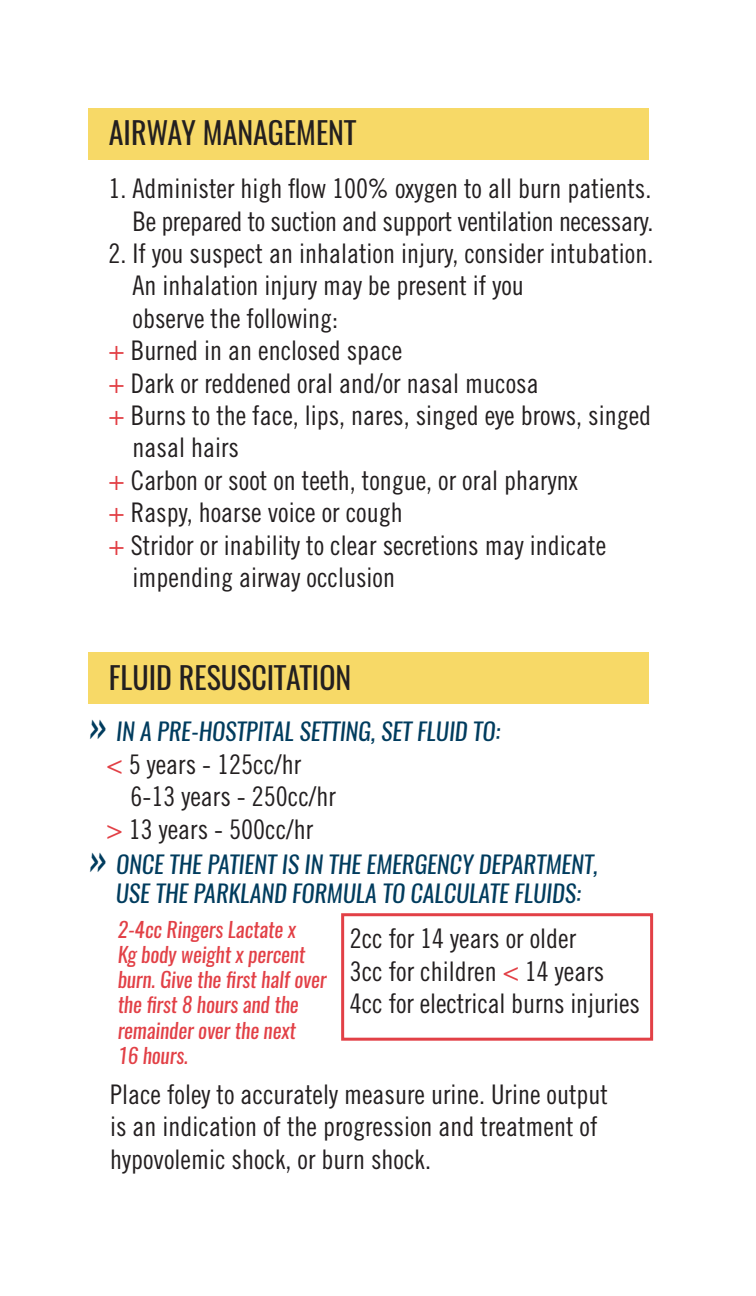
<style>
.page{position:relative;width:756px;height:1296px;background:#fff}
.page>*{position:absolute;margin:0;border:0;box-sizing:border-box;transform-origin:0 0}
.t1{font:30px "Oswald";color:#231f20}
.t2{font:27px/32.4px "Trade Gothic Cond Eighteen";color:#231f20}
.t3{font:italic 24px "Oswald";color:#003c5e}
.t4{font:italic 21px/25.2px "Oswald";letter-spacing:-.005em;color:#e24046}
.s1{color:#e24046}
.s2{font-size:39px}
</style>
<div class="page">
<div style="left:89px;top:108px;width:560px;height:51px;background:#f7d967"></div>
<div style="left:89px;top:652px;width:560px;height:52px;background:#f7d967"></div>
<div style="left:341px;top:913px;width:312px;height:128px;border:3px solid #e24046"></div>
<p class="t1" style="left:109px;top:112px;width:249px">AIRWAY MANAGEMENT</p>
<p class="t2" style="left:109px;top:172px;width:544px">1. Administer high flow 100% oxygen to all burn patients.</p>
<p class="t2" style="left:133px;top:204px;width:522px">Be prepared to suction and support ventilation necessary.</p>
<p class="t2" style="left:109px;top:237px;width:546px">2. If you suspect an inhalation injury, consider intubation.</p>
<p class="t2" style="left:133px;top:269px;width:393px">An inhalation injury may be present if you</p>
<p class="t2" style="left:133px;top:302px;width:207px">observe the following:</p>
<p class="t2" style="left:109px;top:334px;width:295px"><span class="s1">+</span> Burned in an enclosed space</p>
<p class="t2" style="left:109px;top:366px;width:432px"><span class="s1">+</span> Dark or reddened oral and/or nasal mucosa</p>
<p class="t2" style="left:109px;top:399px;width:544px"><span class="s1">+</span> Burns to the face, lips, nares, singed eye brows, singed</p>
<p class="t2" style="left:133px;top:431px;width:108px">nasal hairs</p>
<p class="t2" style="left:109px;top:464px;width:471px"><span class="s1">+</span> Carbon or soot on teeth, tongue, or oral pharynx</p>
<p class="t2" style="left:109px;top:496px;width:296px"><span class="s1">+</span> Raspy, hoarse voice or cough</p>
<p class="t2" style="left:109px;top:528px;width:499px"><span class="s1">+</span> Stridor or inability to clear secretions may indicate</p>
<p class="t2" style="left:133px;top:561px;width:264px">impending airway occlusion</p>
<p class="t1" style="left:109px;top:657px;width:244px">FLUID RESUSCITATION</p>
<p class="t3" style="left:89px;top:715px;width:413px"><span class="s2">»</span> IN A PRE-HOSTPITAL SETTING, SET FLUID TO:</p>
<p class="t2" style="left:107px;top:748px;width:196px"><span class="s1">&lt;</span> 5 years - 125cc/hr</p>
<p class="t2" style="left:130px;top:780px;width:207px">6-13 years - 250cc/hr</p>
<p class="t2" style="left:107px;top:813px;width:208px"><span class="s1">&gt;</span> 13 years - 500cc/hr</p>
<p class="t3" style="left:89px;top:848px;width:511px"><span class="s2">»</span> ONCE THE PATIENT IS IN THE EMERGENCY DEPARTMENT,</p>
<p class="t3" style="left:116px;top:877px;width:466px">USE THE PARKLAND FORMULA TO CALCULATE FLUIDS:</p>
<p class="t4" style="left:118px;top:917px;width:210px">2-4cc Ringers Lactate x<br>Kg body weight x percent burn. Give the first half over the first 8 hours and the remainder over the next<br>16 hours.</p>
<p class="t2" style="left:350px;top:922px;width:228px">2cc for 14 years or older</p>
<p class="t2" style="left:350px;top:954px;width:256px">3cc for children <span class="s1">&lt;</span> 14 years</p>
<p class="t2" style="left:350px;top:987px;width:292px">4cc for electrical burns injuries</p>
<p class="t2" style="left:110px;top:1078px;width:499px">Place foley to accurately measure urine. Urine output is an indication of the progression and treatment of hypovolemic shock, or burn shock.</p>
</div>
